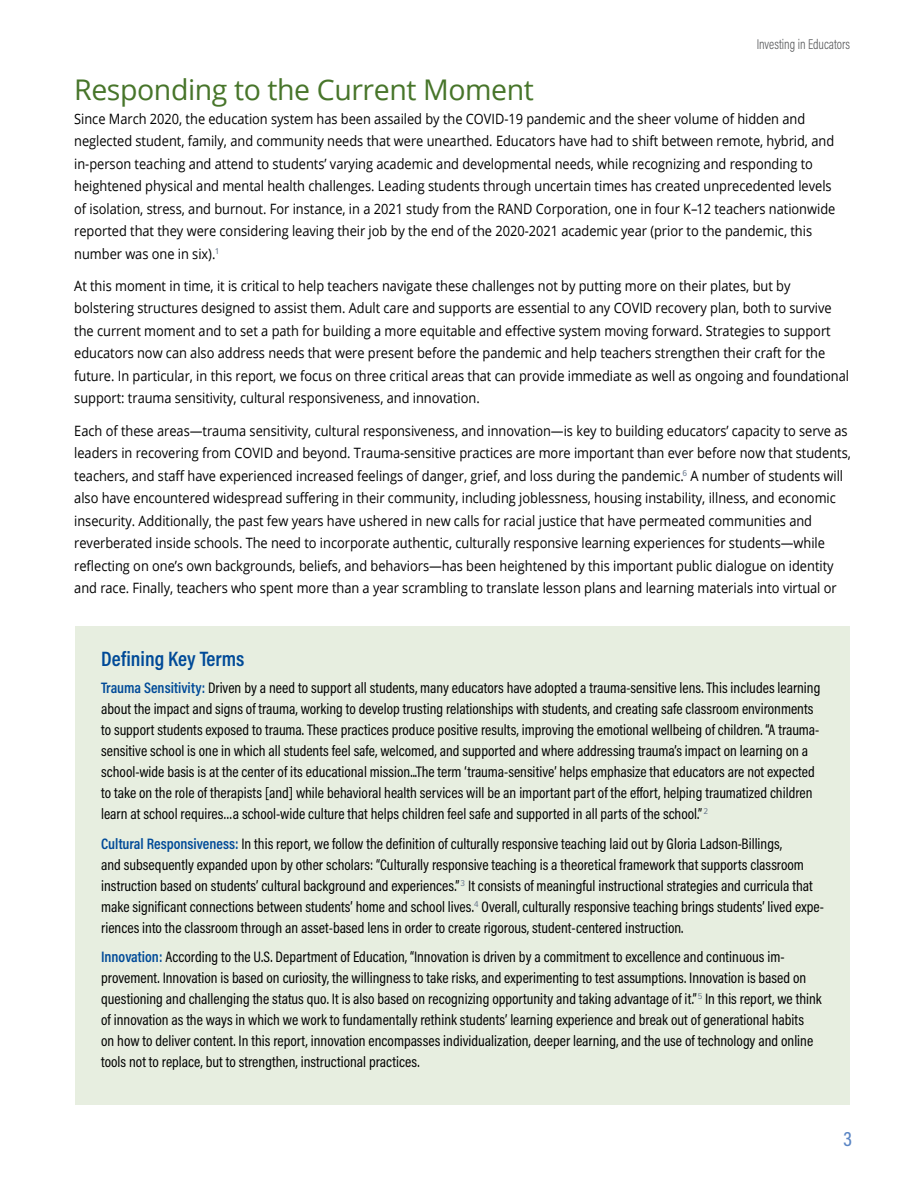
<style>
.page{position:relative;width:918px;height:1188px;background:#fff}
.page>*{position:absolute;margin:0;border:0;box-sizing:border-box;transform-origin:0 0}
.t1{font:28.5px "Open Sans";letter-spacing:-.015em;color:#47752a}
.t2{font:600 21px "Acumin Pro Cond";color:#004a98}
.t3{font:500 21px "Acumin Pro Cond";color:#5a85c4}
.t4{font:15.3px/21px "Acumin Pro Cond";color:#000}
.t5{font:14.25px/22.5px "Open Sans";color:#000;scale:.9 1}
.t6{font:300 14.25px "Acumin Pro Cond";color:#58595b;scale:.9 1}
.s1{font-weight:600;color:#004a98}
</style>
<div class="page">
<div style="left:75px;top:627px;width:775px;height:478px;background:#e7eee0"></div>
<p class="t6" style="left:757px;top:35px;width:105px">Investing in Educators</p>
<h1 class="t1" style="left:74px;top:70px;width:461px">Responding to the Current Moment</h1>
<p class="t5" style="left:74px;top:107px;width:847px">Since March 2020, the education system has been assailed by the COVID-19 pandemic and the sheer volume of hidden and neglected student, family, and community needs that were unearthed. Educators have had to shift between remote, hybrid, and in-person teaching and attend to students’ varying academic and developmental needs, while recognizing and responding to heightened physical and mental health challenges. Leading students through uncertain times has created unprecedented levels of isolation, stress, and burnout. For instance, in a 2021 study from the RAND Corporation, one in four K–12 teachers nationwide reported that they were considering leaving their job by the end of the 2020-2021 academic year (prior to the pandemic, this number was one in six).<sup>1</sup></p>
<p class="t5" style="left:74px;top:274px;width:862px">At this moment in time, it is critical to help teachers navigate these challenges not by putting more on their plates, but by bolstering structures designed to assist them. Adult care and supports are essential to any COVID recovery plan, both to survive the current moment and to set a path for building a more equitable and effective system moving forward. Strategies to support educators now can also address needs that were present before the pandemic and help teachers strengthen their craft for the future. In particular, in this report, we focus on three critical areas that can provide immediate as well as ongoing and foundational support: trauma sensitivity, cultural responsiveness, and innovation.</p>
<p class="t5" style="left:74px;top:419px;width:864px">Each of these areas—trauma sensitivity, cultural responsiveness, and innovation—is key to building educators’ capacity to serve as leaders in recovering from COVID and beyond. Trauma-sensitive practices are more important than ever before now that students, teachers, and staff have experienced increased feelings of danger, grief, and loss during the pandemic.<sup>6</sup> A number of students will also have encountered widespread suffering in their community, including joblessness, housing instability, illness, and economic insecurity. Additionally, the past few years have ushered in new calls for racial justice that have permeated communities and reverberated inside schools. The need to incorporate authentic, culturally responsive learning experiences for students—while reflecting on one’s own backgrounds, beliefs, and behaviors—has been heightened by this important public dialogue on identity and race. Finally, teachers who spent more than a year scrambling to translate lesson plans and learning materials into virtual or</p>
<h2 class="t2" style="left:101px;top:645px;width:145px">Defining Key Terms</h2>
<p class="t4" style="left:101px;top:677px;width:721px"><span class="s1">Trauma Sensitivity:</span> Driven by a need to support all students, many educators have adopted a trauma-sensitive lens. This includes learning about the impact and signs of trauma, working to develop trusting relationships with students, and creating safe classroom environments to support students exposed to trauma. These practices produce positive results, improving the emotional wellbeing of children. “A trauma&shy;sensitive school is one in which all students feel safe, welcomed, and supported and where addressing trauma’s impact on learning on a school-wide basis is at the center of its educational mission...The term ‘trauma-sensitive’ helps emphasize that educators are not expected to take on the role of therapists [and] while behavioral health services will be an important part of the effort, helping traumatized children learn at school requires…a school-wide culture that helps children feel safe and supported in all parts of the school.” <sup>2</sup></p>
<p class="t4" style="left:101px;top:832px;width:724px"><span class="s1">Cultural Responsiveness:</span> In this report, we follow the definition of culturally responsive teaching laid out by Gloria Ladson-Billings,<br>and subsequently expanded upon by other scholars: “Culturally responsive teaching is a theoretical framework that supports classroom instruction based on students’ cultural background and experiences.” <sup>3</sup> It consists of meaningful instructional strategies and curricula that make significant connections between students’ home and school lives.<sup>4</sup> Overall, culturally responsive teaching brings students’ lived expe&shy;riences into the classroom through an asset-based lens in order to create rigorous, student-centered instruction.</p>
<p class="t4" style="left:101px;top:946px;width:722px"><span class="s1">Innovation:</span> According to the U.S. Department of Education, “Innovation is driven by a commitment to excellence and continuous im&shy;provement. Innovation is based on curiosity, the willingness to take risks, and experimenting to test assumptions. Innovation is based on questioning and challenging the status quo. It is also based on recognizing opportunity and taking advantage of it.” <sup>5</sup> In this report, we think of innovation as the ways in which we work to fundamentally rethink students’ learning experience and break out of generational habits<br>on how to deliver content. In this report, innovation encompasses individualization, deeper learning, and the use of technology and online tools not to replace, but to strengthen, instructional practices.</p>
<h2 class="t3" style="left:844px;top:1126px;width:10px">3</h2>
</div>
